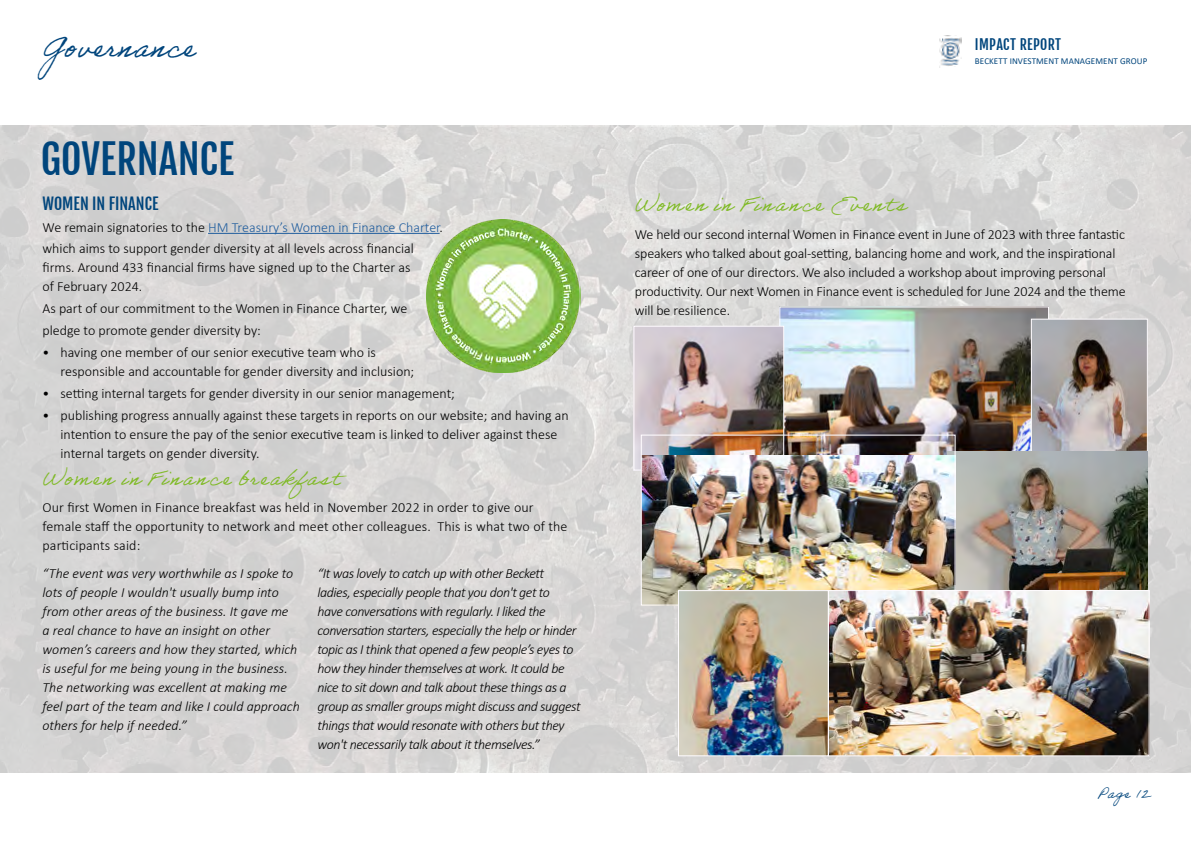
<style>
.page{position:relative;width:1191px;height:842px;background:#fff}
.page>*{position:absolute;margin:0;border:0;box-sizing:border-box;transform-origin:0 0}
.t1{font:40px "Fjalla One";color:#00457c}
.t2{font:30px "Adobe Handwriting Ernie";letter-spacing:.01em;color:#00457c}
.t3{font:21px "Adobe Handwriting Ernie";letter-spacing:.09em;color:#80ba27}
.t4{font:16px "Fjalla One";color:#00457c}
.t5{font:300 14px/19px "Calibri";color:#000}
.t6{font:italic 300 14px/19px "Calibri";letter-spacing:-.03em;color:#000}
.t7{font:italic 300 14px/19px "Calibri";color:#000}
.t8{font:14px "Fjalla One";letter-spacing:.025em;color:#00457c}
.t9{font:14px "Adobe Handwriting Ernie";letter-spacing:.05em;color:#00457c}
.t10{font:9px "Calibri";letter-spacing:.01em;color:#00457c}
.s1{color:#215e9e}
</style>
<div class="page">
<img style="left:939px;top:36px;width:22px;height:32px">
<img style="left:0;top:126px;width:1191px;height:646px">
<hr style="left:208px;top:233px;width:231px;height:1px;background:#215e9e">
<img style="left:426px;top:220px;width:154px;height:153px">
<img style="left:781px;top:308px;width:266px;height:147px">
<img style="left:635px;top:328px;width:147px;height:141px">
<div style="left:633px;top:326px;width:151px;height:145px;border:1px solid #fffcff"></div>
<img style="left:1032px;top:321px;width:113px;height:130px">
<div style="left:1030px;top:319px;width:117px;height:144px;border:1px solid #fffcff"></div>
<img style="left:947px;top:451px;width:200px;height:139px">
<img style="left:643px;top:455px;width:310px;height:149px">
<div style="left:641px;top:435px;width:314px;height:171px;border:1px solid #fffcff"></div>
<img style="left:680px;top:592px;width:467px;height:162px">
<div style="left:678px;top:590px;width:150px;height:166px;border:1px solid #fffcff"></div>
<div style="left:828px;top:590px;width:321px;height:166px;border:1px solid #fffcff"></div>
<h2 class="t2" style="left:42px;top:29px;width:155px">Governance</h2>
<h1 class="t1" style="left:41px;top:134px;width:195px">GOVERNANCE</h1>
<p class="t4" style="left:43px;top:194px;width:117px">WOMEN IN FINANCE</p>
<p class="t5" style="left:43px;top:216px;width:402px;line-height:21.8px">We remain signatories to the <span class="s1">HM Treasury’s Women in Finance Charter</span>. which aims to support gender diversity at all levels across financial</p>
<p class="t5" style="left:43px;top:258px;width:369px">firms. Around 433 financial firms have signed up to the Charter as of February 2024.</p>
<p class="t5" style="left:43px;top:298px;width:366px;line-height:21.8px">As part of our commitment to the Women in Finance Charter, we pledge to promote gender diversity by:</p>
<p class="t5" style="left:61px;top:343px;width:355px;text-indent:-18px">• having one member of our senior executive team who is responsible and accountable for gender diversity and inclusion;</p>
<p class="t5" style="left:43px;top:383px;width:414px">• setting internal targets for gender diversity in our senior management;</p>
<p class="t5" style="left:61px;top:405px;width:510px;text-indent:-18px">• publishing progress annually against these targets in reports on our website; and having an intention to ensure the pay of the senior executive team is linked to deliver against these internal targets on gender diversity.</p>
<h3 class="t3" style="left:43px;top:465px;width:298px">Women in Finance breakfast</h3>
<p class="t5" style="left:43px;top:498px;width:526px">Our first Women in Finance breakfast was held in November 2022 in order to give our female staff the opportunity to network and meet other colleagues. This is what two of the participants said:</p>
<p class="t7" style="left:43px;top:564px;width:259px">“The event was very worthwhile as I spoke to lots of people I wouldn't usually bump into from other areas of the business. It gave me<br>a real chance to have an insight on other women’s careers and how they started, which is useful for me being young in the business.<br>The networking was excellent at making me feel part of the team and like I could approach others for help if needed.”</p>
<p class="t6" style="left:317px;top:564px;width:265px">“It was lovely to catch up with other Beckett ladies, especially people that you don't get to<br>have conversations with regularly. I liked the conversation starters, especially the help or hinder topic as I think that opened a few people’s eyes to how they hinder themselves at work. It could be nice to sit down and talk about these things as a group as smaller groups might discuss and suggest things that would resonate with others but they won't necessarily talk about it themselves.”</p>
<p class="t8" style="left:975px;top:36px;width:88px">IMPACT REPORT</p>
<p class="t10" style="left:975px;top:55px;width:174px">BECKETT INVESTMENT MANAGEMENT GROUP</p>
<h3 class="t3" style="left:635px;top:192px;width:272px">Women in Finance Events</h3>
<p class="t5" style="left:635px;top:225px;width:492px">We held our second internal Women in Finance event in June of 2023 with three fantastic speakers who talked about goal-setting, balancing home and work, and the inspirational career of one of our directors. We also included a workshop about improving personal productivity. Our next Women in Finance event is scheduled for June 2024 and the theme will be resilience.</p>
<p class="t9" style="left:1098px;top:785px;width:53px">Page 12</p>
</div>
